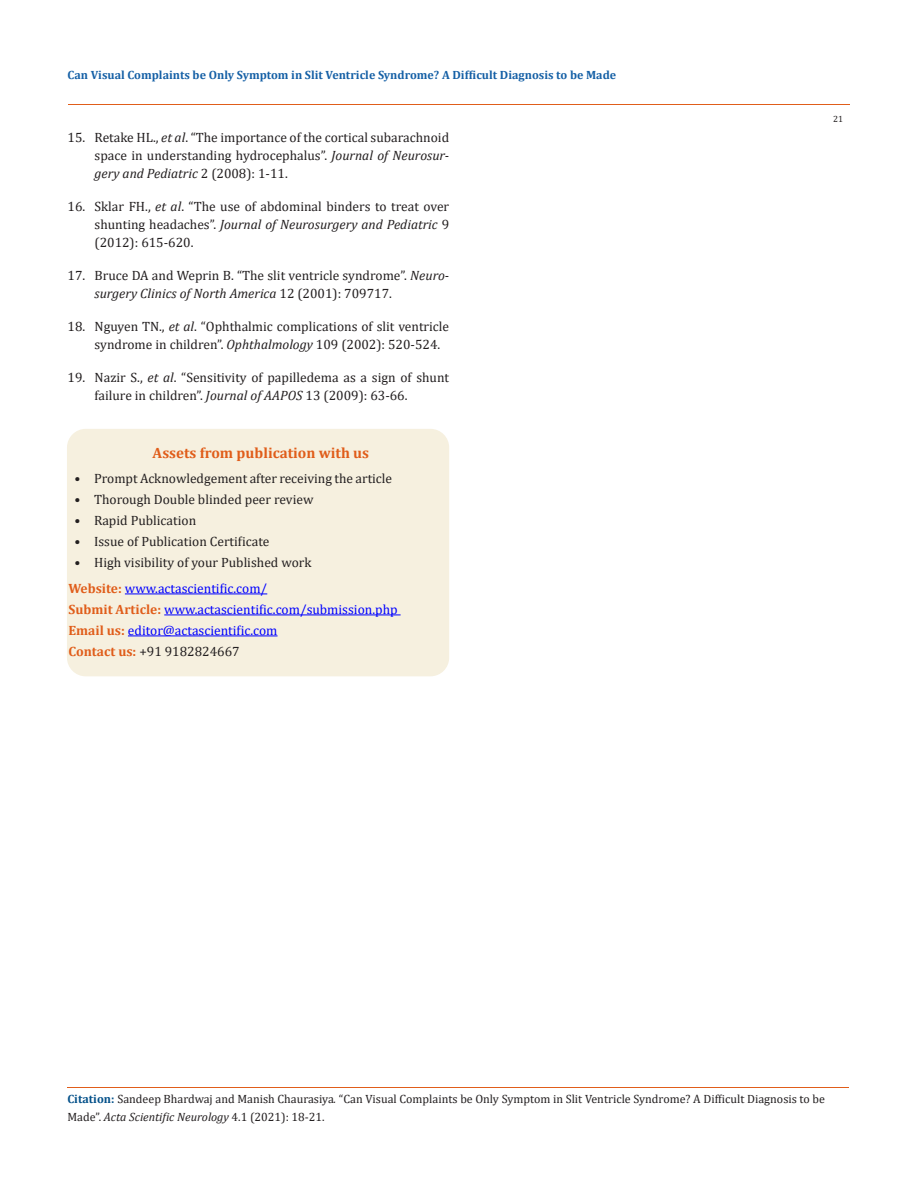
<style>
.page{position:relative;width:917px;height:1188px;background:#fff}
.page>*{position:absolute;margin:0;border:0;box-sizing:border-box;transform-origin:0 0}
.t1{font:700 15px "Cambria";color:#e05d1a}
.t2{font:13.5px/18px "Cambria";color:#231f20}
.t3{font:13.5px "Cambria";color:#00f}
.t4{font:12px/18px "Cambria";color:#231f20}
.t5{font:700 12px "Cambria";color:#1560a6}
.t6{font:9px "Cambria";color:#231f20}
.s1{font-style:italic}
.s2{font-weight:700;color:#e05d1a}
.s3{font-weight:700;color:#035089}
</style>
<div class="page">
<div style="left:68px;top:430px;width:380px;height:246px;background:#f6f0df;border-radius:18px"></div>
<div style="left:67px;top:429px;width:382px;height:247px;border:2px solid #f6f0df;border-radius:18px"></div>
<hr style="left:125px;top:594px;width:142px;height:1px;background:#00f">
<hr style="left:164px;top:615px;width:236px;height:1px;background:#00f">
<hr style="left:128px;top:636px;width:149px;height:1px;background:#00f">
<hr style="left:68px;top:104px;width:781px;height:1px;background:#e05d1a">
<hr style="left:67px;top:1087px;width:782px;height:1px;background:#e05d1a">
<p class="t5" style="left:68px;top:67px;width:550px">Can Visual Complaints be Only Symptom in Slit Ventricle Syndrome? A Difficult Diagnosis to be Made</p>
<p class="t2" style="left:94px;top:128px;width:356px;text-align:justify;text-indent:-27px">15. Retake HL., <span class="s1">et al</span>. “The importance of the cortical subarachnoid space in understanding hydrocephalus”. <span class="s1">Journal of Neurosur&shy;gery and Pediatric</span> 2 (2008): 1-11.</p>
<p class="t2" style="left:94px;top:197px;width:356px;text-align:justify;text-indent:-27px">16. Sklar FH., <span class="s1">et al</span>. “The use of abdominal binders to treat over shunting headaches”. <span class="s1">Journal of Neurosurgery and Pediatric</span> 9 (2012): 615-620.</p>
<p class="t2" style="left:94px;top:266px;width:356px;text-indent:-27px">17. Bruce DA and Weprin B. “The slit ventricle syndrome”. <span class="s1">Neuro&shy;surgery Clinics of North America</span> 12 (2001): 709717.</p>
<p class="t2" style="left:94px;top:317px;width:356px;text-indent:-27px">18. Nguyen TN., <span class="s1">et al</span>. “Ophthalmic complications of slit ventricle syndrome in children”. <span class="s1">Ophthalmology</span> 109 (2002): 520-524.</p>
<p class="t2" style="left:94px;top:368px;width:356px;text-indent:-27px">19. Nazir S., <span class="s1">et al</span>. “Sensitivity of papilledema as a sign of shunt failure in children”. <span class="s1">Journal of AAPOS</span> 13 (2009): 63-66.</p>
<p class="t1" style="left:153px;top:442px;width:218px">Assets from publication with us</p>
<p class="t2" style="left:75px;top:470px;width:319px">• Prompt Acknowledgement after receiving the article</p>
<p class="t2" style="left:75px;top:491px;width:240px">• Thorough Double blinded peer review</p>
<p class="t2" style="left:75px;top:512px;width:123px">• Rapid Publication</p>
<p class="t2" style="left:75px;top:533px;width:196px">• Issue of Publication Certificate</p>
<p class="t2" style="left:75px;top:554px;width:238px">• High visibility of your Published work</p>
<p class="t3" style="left:68px;top:581px;width:200px"><span class="s2">Website:</span> www.actascientific.com/</p>
<p class="t3" style="left:68px;top:602px;width:330px"><span class="s2">Submit Article:</span> www.actascientific.com/submission.php</p>
<p class="t3" style="left:68px;top:623px;width:210px"><span class="s2">Email us:</span> editor@actascientific.com</p>
<p class="t2" style="left:68px;top:642px;width:173px"><span class="s2">Contact us:</span> +91 9182824667</p>
<p class="t6" style="left:833px;top:114px;width:11px">21</p>
<p class="t4" style="left:67px;top:1090px;width:759px"><span class="s3">Citation:</span> Sandeep Bhardwaj and Manish Chaurasiya<span class="s1">.</span> “Can Visual Complaints be Only Symptom in Slit Ventricle Syndrome? A Difficult Diagnosis to be<br>Made”. <span class="s1">Acta Scientific Neurology</span> 4.1 (2021): 18-21.</p>
</div>
